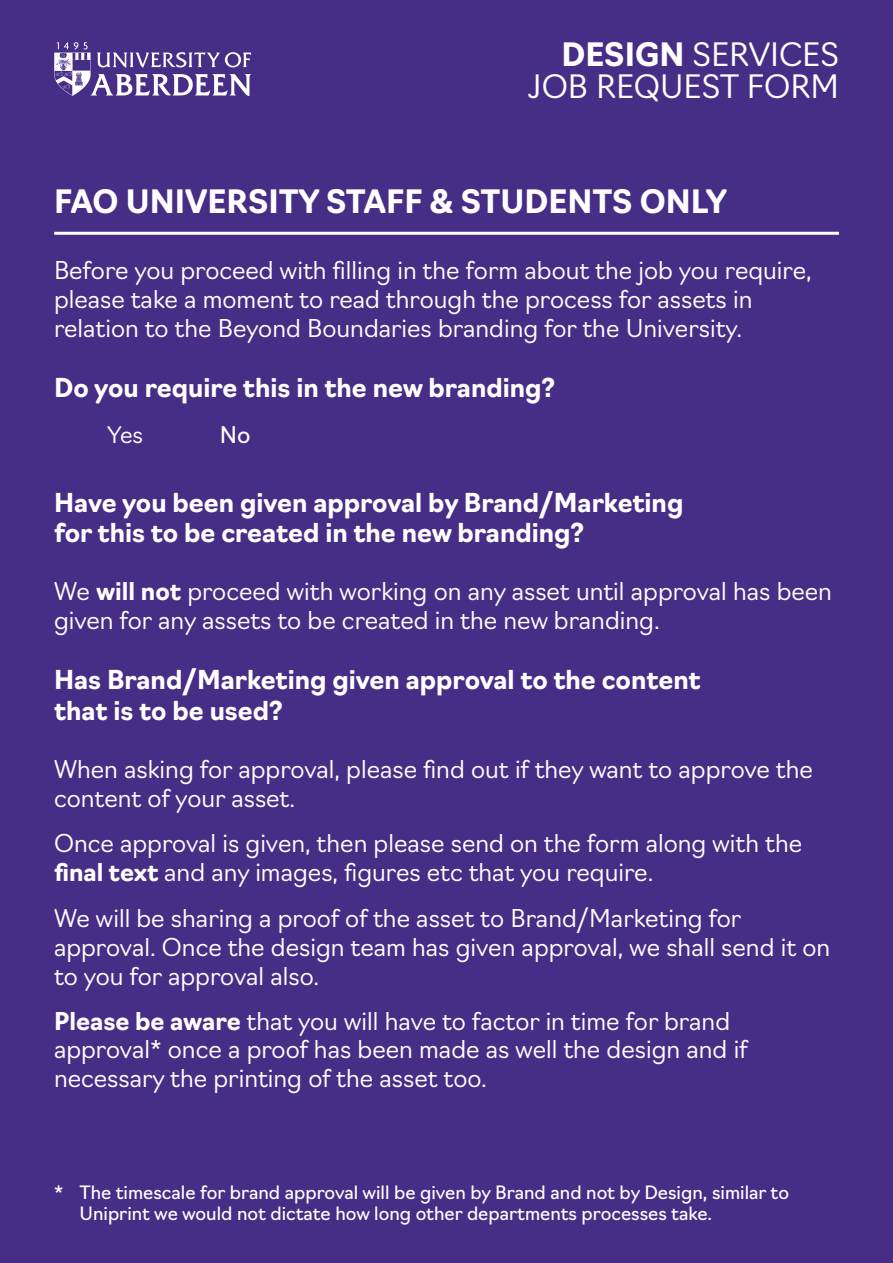
<style>
.page{position:relative;width:893px;height:1263px;background:#462e87}
.page>*{position:absolute;margin:0;border:0;box-sizing:border-box;transform-origin:0 0}
.Violet_Dawn_Box_Header{font:700 31.5px "Navigo";color:#fff}
.Job_Request_Form_Header_White{font:300 31.5px "Navigo";color:#fff}
.New_Branding_Body_Sub_Header{font:700 25.5px/30.6px "Navigo";color:#fff}
.NB_Body_Text_-_White{font:300 24px/28.8px "Navigo";color:#fff}
.NB_Body_Text_-_White-2{font:300 22.5px "Navigo";color:#fff}
.NB_Body_Text_-_White-3{font:22.5px "Navigo";color:#fff}
.Small_Print{font:18px/21.6px "Navigo";color:#fff}
.s1{font-weight:700}
</style>
<div class="page">
<svg style="left:54px;top:42px;width:197px;height:54px"></svg>
<hr style="left:54px;top:232px;width:785px;height:3px;background:#fff">
<h1 class="Job_Request_Form_Header_White" style="left:561px;top:30px;width:279px"><span class="s1">DESIGN</span> SERVICES</h1>
<h1 class="Job_Request_Form_Header_White" style="left:528px;top:62px;width:313px">JOB REQUEST FORM</h1>
<h1 class="Violet_Dawn_Box_Header" style="left:54px;top:177px;width:674px">FAO UNIVERSITY STAFF &amp; STUDENTS ONLY</h1>
<p class="NB_Body_Text_-_White" style="left:54px;top:254px;width:759px">Before you proceed with filling in the form about the job you require, please take a moment to read through the process for assets in relation to the Beyond Boundaries branding for the University.</p>
<h2 class="New_Branding_Body_Sub_Header" style="left:54px;top:370px;width:503px">Do you require this in the new branding?</h2>
<p class="NB_Body_Text_-_White-2" style="left:108px;top:417px;width:37px">Yes</p>
<p class="NB_Body_Text_-_White-3" style="left:220px;top:417px;width:32px">No</p>
<h2 class="New_Branding_Body_Sub_Header" style="left:54px;top:485px;width:631px">Have you been given approval by Brand/Marketing for this to be created in the new branding?</h2>
<p class="NB_Body_Text_-_White" style="left:54px;top:575px;width:779px">We <span class="s1">will not</span> proceed with working on any asset until approval has been given for any assets to be created in the new branding.</p>
<h2 class="New_Branding_Body_Sub_Header" style="left:54px;top:663px;width:648px">Has Brand/Marketing given approval to the content that is to be used?</h2>
<p class="NB_Body_Text_-_White" style="left:54px;top:753px;width:760px">When asking for approval, please find out if they want to approve the content of your asset.</p>
<p class="NB_Body_Text_-_White" style="left:54px;top:827px;width:750px">Once approval is given, then please send on the form along with the <span class="s1">final text</span> and any images, figures etc that you require.</p>
<p class="NB_Body_Text_-_White" style="left:54px;top:902px;width:778px">We will be sharing a proof of the asset to Brand/Marketing for approval. Once the design team has given approval, we shall send it on to you for approval also.</p>
<p class="NB_Body_Text_-_White" style="left:54px;top:1004px;width:695px"><span class="s1">Please be aware</span> that you will have to factor in time for brand approval* once a proof has been made as well the design and if necessary the printing of the asset too.</p>
<p class="Small_Print" style="left:80px;top:1180px;width:711px;text-indent:-26px">* The timescale for brand approval will be given by Brand and not by Design, similar to<br>Uniprint we would not dictate how long other departments processes take.</p>
</div>
